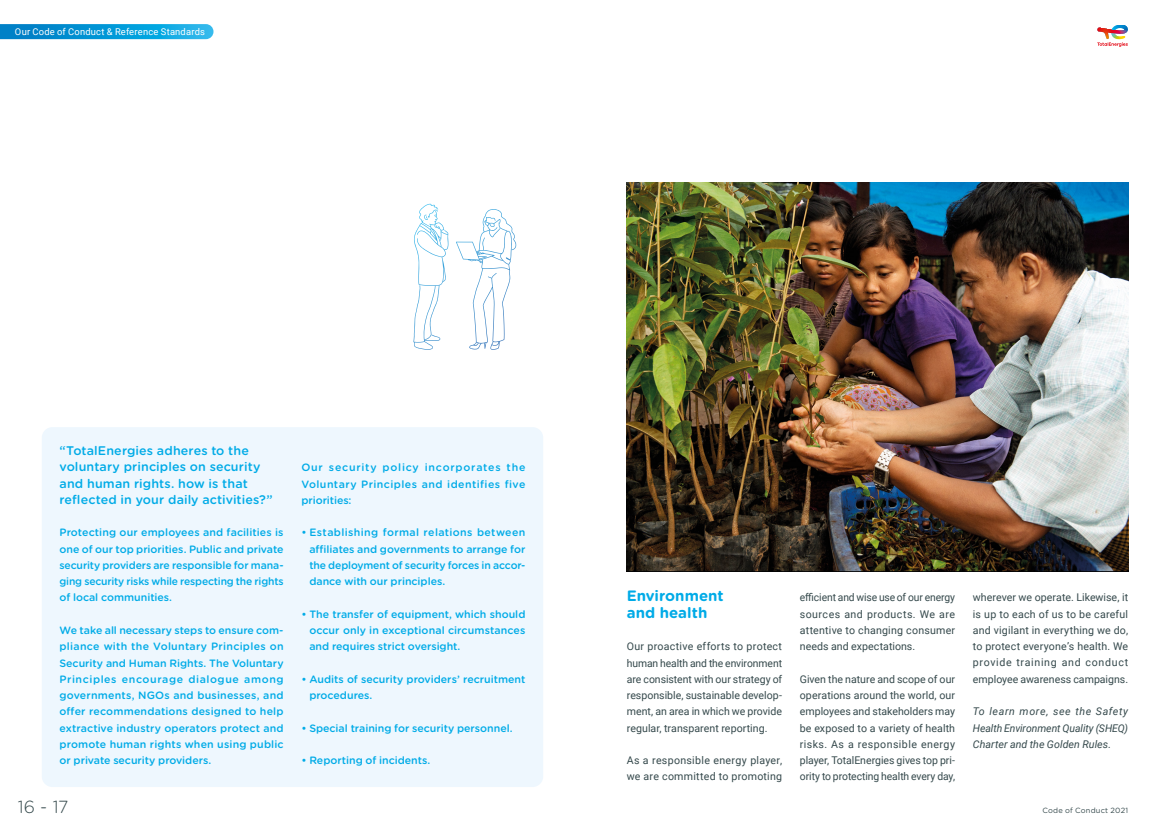
<style>
.page{position:relative;width:1170px;height:833px;background:#fff}
.page>*{position:absolute;margin:0;border:0;box-sizing:border-box;transform-origin:0 0}
.t1{font:300 17.5px "Gotham Rounded";color:#35494c}
.t2{font:700 15px/16.2px "Gotham Rounded";color:#00abe7}
.t3{font:500 12.5px/16.2px "Gotham Rounded";letter-spacing:.01em;color:#00abe7}
.t4{font:500 10.62px/16.2px "Gotham Rounded";letter-spacing:-.005em;color:#00abe7;text-align:justify}
.t5{font:10.62px/16.2px "Roboto";letter-spacing:.005em;color:#35494c;text-align:justify}
.t6{font:italic 10.62px/16.2px "Roboto";color:#35494c;text-align:justify}
.t7{font:10.62px/16.2px "Roboto";letter-spacing:.025em;color:#35494c}
.t8{font:9.38px "Roboto";letter-spacing:.02em;color:#fff}
.t9{font:7.5px "Gotham Rounded";letter-spacing:.03em;color:#35494c}
</style>
<div class="page">
<img style="left:626px;top:182px;width:502px;height:389px">
<svg style="left:413px;top:204px;width:27px;height:146px"></svg>
<div style="left:42px;top:427px;width:501px;height:360px;background:#eef7fe;border-radius:11px"></div>
<svg style="left:1097px;top:25px;width:30px;height:22px"></svg>
<svg style="left:0;top:24px;width:213px;height:15px;background:#0b9ad7"></svg>
<p class="t8" style="left:15px;top:25px;width:191px">Our Code of Conduct &amp; Reference Standards</p>
<p class="t3" style="left:59px;top:442px;width:215px">“TotalEnergies adheres to the voluntary principles on security and human rights. how is that reflected in your daily activities?”</p>
<p class="t4" style="left:59px;top:524px;width:226px">Protecting our employees and facilities is one of our top priorities. Public and private security providers are responsible for mana&shy;ging security risks while respecting the rights of local communities.</p>
<p class="t4" style="left:59px;top:621px;width:226px">We take all necessary steps to ensure com&shy;pliance with the Voluntary Principles on Security and Human Rights. The Voluntary Principles encourage dialogue among governments, NGOs and businesses, and offer recommendations designed to help extractive industry operators protect and promote human rights when using public or private security providers.</p>
<p class="t4" style="left:301px;top:459px;width:225px">Our security policy incorporates the Voluntary Principles and identifies five priorities:</p>
<p class="t4" style="left:309px;top:524px;width:218px;text-indent:-8px">• Establishing formal relations between affiliates and governments to arrange for the deployment of security forces in accor&shy;dance with our principles.</p>
<p class="t4" style="left:309px;top:605px;width:218px;text-indent:-8px">• The transfer of equipment, which should occur only in exceptional circumstances and requires strict oversight.</p>
<p class="t4" style="left:309px;top:670px;width:218px;text-indent:-8px">• Audits of security providers’ recruitment procedures.</p>
<p class="t4" style="left:301px;top:719px;width:213px">• Special training for security personnel.</p>
<p class="t4" style="left:301px;top:751px;width:130px">• Reporting of incidents.</p>
<h2 class="t2" style="left:626px;top:587px;width:98px">Environment and health</h2>
<p class="t5" style="left:626px;top:638px;width:157px">Our proactive efforts to protect human health and the environment are consistent with our strategy of responsible, sustainable develop&shy;ment, an area in which we provide regular, transparent reporting.</p>
<p class="t7" style="left:626px;top:751px;width:157px">As a responsible energy player, we are committed to promoting</p>
<p class="t5" style="left:799px;top:589px;width:157px">efficient and wise use of our energy sources and products. We are attentive to changing consumer needs and expectations.</p>
<p class="t5" style="left:799px;top:670px;width:157px">Given the nature and scope of our operations around the world, our employees and stakeholders may be exposed to a variety of health risks. As a responsible energy player, TotalEnergies gives top pri&shy;ority to protecting health every day,</p>
<p class="t5" style="left:972px;top:589px;width:157px">wherever we operate. Likewise, it is up to each of us to be careful and vigilant in everything we do, to protect everyone’s health. We provide training and conduct employee awareness campaigns.</p>
<p class="t6" style="left:972px;top:703px;width:157px">To learn more, see the Safety Health Environment Quality (SHEQ)<br>Charter and the Golden Rules.</p>
<h1 class="t1" style="left:18px;top:795px;width:52px">16 - 17</h1>
<p class="t9" style="left:1042px;top:805px;width:87px">Code of Conduct 2021</p>
</div>
